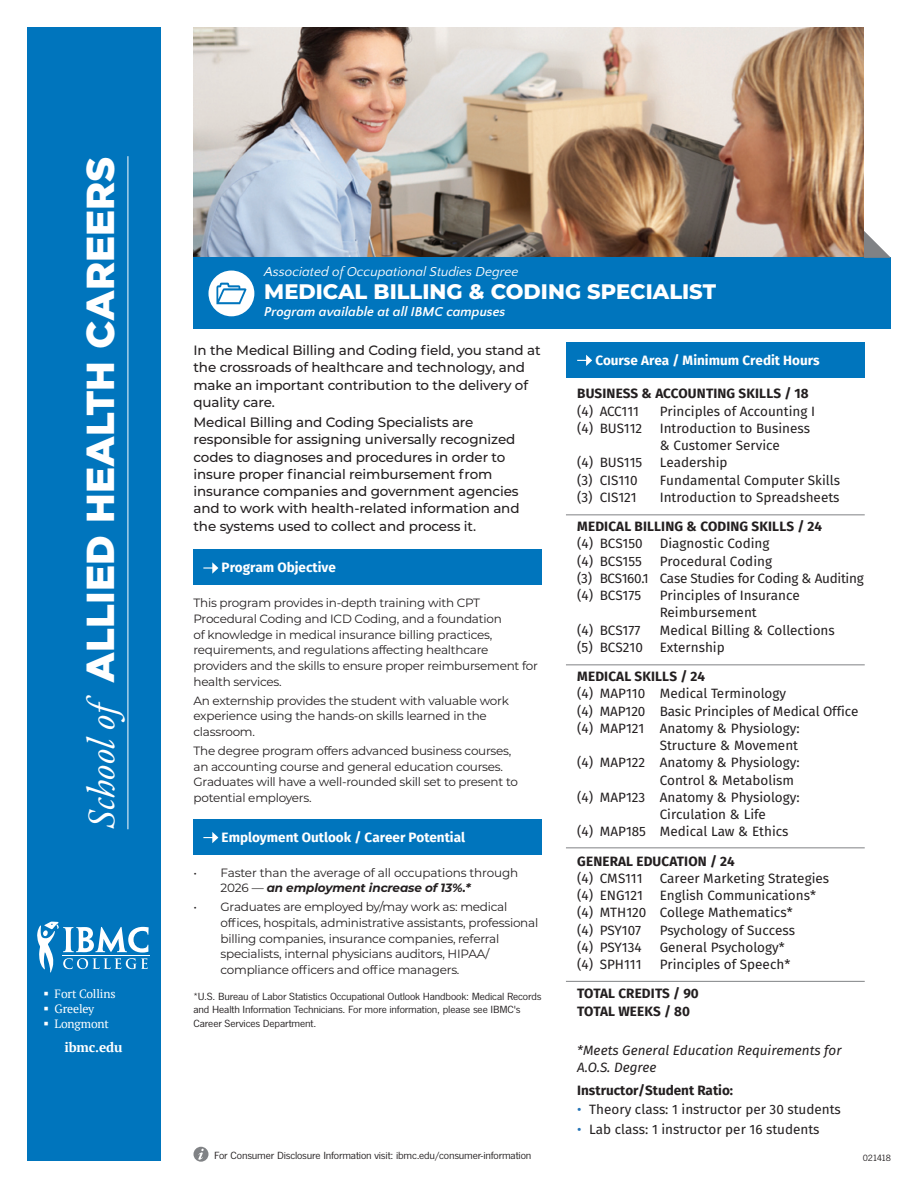
<style>
.page{position:relative;width:918px;height:1188px;background:#fff}
.page>*{position:absolute;margin:0;border:0;box-sizing:border-box;transform-origin:0 0}
.t1{font:900 39px "Gotham HTF";color:#fff}
.Heading_3{font:800 21px "Montserrat";color:#fff}
.Sans_Serif_Normal{font:13.5px "Fira Sans";color:#231f20}
.Serif_Normal{font:500 13.5px/17.2px "Montserrat";letter-spacing:-.01em;color:#231f20}
.Sans_Serif_Normal_Bo{font:700 13.5px "Fira Sans";letter-spacing:.01em;color:#231f20}
.Sans_Serif_Normal_Bo-2{font:700 13.5px "Fira Sans";color:#fff}
.Sans_Serif_Normal-2{font:italic 13.5px/17.2px "Fira Sans";color:#231f20}
.Sans_Serif_Normal-3{font:13.5px "Fira Sans";letter-spacing:-.02em;color:#231f20}
.Serif_Normal_Emphasi{font:italic 13.5px "Quattrocento Sans";color:#fff}
.Serif_Normal_Emphasi-2{font:italic 700 13.5px "Quattrocento Sans";color:#fff}
.Sans_Serif_Normal-4{font:700 13.5px "Fira Sans";letter-spacing:.01em;color:#231f20}
.Serif_Normal-2{font:700 13.5px "PT Serif";letter-spacing:-.01em;color:#fff}
.Serif_Normal-3{font:12px/15.8px "Montserrat";letter-spacing:-.02em;color:#231f20}
.Serif_Normal-4{font:12px "PT Serif";letter-spacing:-.01em;color:#fff}
.t2{font:10.8px/13.5px "News Gothic FS";letter-spacing:-.015em;color:#231f20;scale:1.11 1}
.t3{font:9.45px "News Gothic FS";letter-spacing:-.055em;color:#231f20;scale:1.11 1}
.s1{font-family:"Garamond Premr Pro";font-weight:400;font-style:italic}
.s2{font-weight:700;font-style:italic}
.s3{color:#2574b7}
</style>
<div class="page">
<div style="left:27px;top:27px;width:133px;height:1134px;background:#0075bd"></div>
<hr style="left:128px;top:156px;width:1px;height:673px;background:#fff">
<svg style="left:37px;top:921px;width:112px;height:52px"></svg>
<hr style="left:63px;top:955px;width:87px;height:1px;background:#fff">
<div style="left:194px;top:1147px;width:14px;height:15px;background:#808285;border-radius:50%"></div>
<svg style="left:198px;top:1149px;width:6px;height:11px"></svg>
<div style="left:194px;top:550px;width:348px;height:35px;background:#0075bd"></div>
<svg style="left:203px;top:562px;width:15px;height:12px"></svg>
<div style="left:194px;top:819px;width:348px;height:35px;background:#0075bd"></div>
<svg style="left:203px;top:832px;width:15px;height:11px"></svg>
<img style="left:194px;top:27px;width:670px;height:231px">
<div style="left:194px;top:258px;width:697px;height:71px;background:#0075bd"></div>
<svg style="left:864px;top:231px;width:27px;height:27px"></svg>
<div style="left:208px;top:271px;width:46px;height:45px;background:#fff;border-radius:50%"></div>
<div style="left:566px;top:342px;width:299px;height:35px;background:#0075bd"></div>
<svg style="left:577px;top:355px;width:15px;height:11px"></svg>
<hr style="left:566px;top:981px;width:299px;height:1px;background:#808285">
<hr style="left:566px;top:847px;width:299px;height:1px;background:#808285">
<hr style="left:566px;top:664px;width:299px;height:1px;background:#808285">
<hr style="left:566px;top:514px;width:299px;height:1px;background:#808285">
<svg style="left:216px;top:283px;width:30px;height:21px"></svg>
<p class="t1" style="left:78px;top:829px;width:675px;rotate:-90deg"><span class="s1">School of</span> ALLIED HEALTH CAREERS</p>
<p class="Serif_Normal-4" style="left:43px;top:986px;width:74px">▪ Fort Collins</p>
<p class="Serif_Normal-4" style="left:43px;top:1001px;width:52px">▪ Greeley</p>
<p class="Serif_Normal-4" style="left:43px;top:1016px;width:67px">▪ Longmont</p>
<p class="Serif_Normal-2" style="left:64px;top:1039px;width:60px">ibmc.edu</p>
<p class="Serif_Normal_Emphasi" style="left:264px;top:264px;width:256px">Associated of Occupational Studies Degree</p>
<p class="Heading_3" style="left:264px;top:276px;width:453px">MEDICAL BILLING &amp; CODING SPECIALIST</p>
<p class="Serif_Normal_Emphasi-2" style="left:264px;top:305px;width:243px">Program available at all IBMC campuses</p>
<p class="Sans_Serif_Normal_Bo-2" style="left:595px;top:350px;width:226px">Course Area / Minimum Credit Hours</p>
<p class="Serif_Normal" style="left:194px;top:341px;width:349px">In the Medical Billing and Coding field, you stand at the crossroads of healthcare and technology, and make an important contribution to the delivery of quality care.</p>
<p class="Serif_Normal" style="left:194px;top:413px;width:328px">Medical Billing and Coding Specialists are responsible for assigning universally recognized codes to diagnoses and procedures in order to insure proper financial reimbursement from insurance companies and government agencies and to work with health-related information and the systems used to collect and process it.</p>
<p class="Sans_Serif_Normal_Bo" style="left:577px;top:384px;width:233px">BUSINESS &amp; ACCOUNTING SKILLS / 18</p>
<p class="Sans_Serif_Normal" style="left:577px;top:402px;width:63px">(4) ACC111</p>
<p class="Sans_Serif_Normal" style="left:660px;top:402px;width:157px">Principles of Accounting I</p>
<p class="Sans_Serif_Normal" style="left:577px;top:419px;width:67px">(4) BUS112</p>
<p class="Sans_Serif_Normal" style="left:660px;top:419px;width:152px">Introduction to Business</p>
<p class="Sans_Serif_Normal" style="left:660px;top:436px;width:122px">&amp; Customer Service</p>
<p class="Sans_Serif_Normal" style="left:577px;top:453px;width:67px">(4) BUS115</p>
<p class="Sans_Serif_Normal" style="left:660px;top:453px;width:69px">Leadership</p>
<p class="Sans_Serif_Normal" style="left:577px;top:471px;width:62px">(3) CIS110</p>
<p class="Sans_Serif_Normal" style="left:660px;top:471px;width:182px">Fundamental Computer Skills</p>
<p class="Sans_Serif_Normal" style="left:577px;top:488px;width:61px">(3) CIS121</p>
<p class="Sans_Serif_Normal" style="left:660px;top:488px;width:181px">Introduction to Spreadsheets</p>
<p class="Sans_Serif_Normal_Bo" style="left:577px;top:517px;width:246px">MEDICAL BILLING &amp; CODING SKILLS / 24</p>
<p class="Sans_Serif_Normal" style="left:577px;top:534px;width:67px">(4) BCS150</p>
<p class="Sans_Serif_Normal" style="left:660px;top:534px;width:111px">Diagnostic Coding</p>
<p class="Sans_Serif_Normal" style="left:577px;top:552px;width:66px">(4) BCS155</p>
<p class="Sans_Serif_Normal" style="left:660px;top:552px;width:114px">Procedural Coding</p>
<p class="Sans_Serif_Normal-3" style="left:577px;top:569px;width:288px">(3) BCS160.1 Case Studies for Coding &amp; Auditing</p>
<p class="Sans_Serif_Normal" style="left:577px;top:586px;width:65px">(4) BCS175</p>
<p class="Sans_Serif_Normal" style="left:660px;top:586px;width:142px">Principles of Insurance</p>
<p class="Sans_Serif_Normal" style="left:660px;top:603px;width:99px">Reimbursement</p>
<p class="Sans_Serif_Normal" style="left:577px;top:621px;width:65px">(4) BCS177</p>
<p class="Sans_Serif_Normal" style="left:660px;top:621px;width:177px">Medical Billing &amp; Collections</p>
<p class="Sans_Serif_Normal" style="left:577px;top:638px;width:149px">(5) BCS210 Externship</p>
<p class="Sans_Serif_Normal-4" style="left:577px;top:667px;width:129px">MEDICAL SKILLS / 24</p>
<p class="Sans_Serif_Normal" style="left:577px;top:684px;width:210px">(4) MAP110 Medical Terminology</p>
<p class="Sans_Serif_Normal" style="left:577px;top:702px;width:283px">(4) MAP120 Basic Principles of Medical Office</p>
<p class="Sans_Serif_Normal" style="left:577px;top:719px;width:224px">(4) MAP121 Anatomy &amp; Physiology:</p>
<p class="Sans_Serif_Normal" style="left:660px;top:736px;width:140px">Structure &amp; Movement</p>
<p class="Sans_Serif_Normal" style="left:577px;top:753px;width:224px">(4) MAP122 Anatomy &amp; Physiology:</p>
<p class="Sans_Serif_Normal" style="left:660px;top:771px;width:136px">Control &amp; Metabolism</p>
<p class="Sans_Serif_Normal" style="left:577px;top:788px;width:224px">(4) MAP123 Anatomy &amp; Physiology:</p>
<p class="Sans_Serif_Normal" style="left:660px;top:805px;width:108px">Circulation &amp; Life</p>
<p class="Sans_Serif_Normal" style="left:577px;top:822px;width:213px">(4) MAP185 Medical Law &amp; Ethics</p>
<p class="Sans_Serif_Normal_Bo" style="left:577px;top:852px;width:159px">GENERAL EDUCATION / 24</p>
<p class="Sans_Serif_Normal" style="left:577px;top:869px;width:67px">(4) CMS111</p>
<p class="Sans_Serif_Normal" style="left:660px;top:869px;width:171px">Career Marketing Strategies</p>
<p class="Sans_Serif_Normal" style="left:577px;top:886px;width:240px">(4) ENG121 English Communications*</p>
<p class="Sans_Serif_Normal" style="left:577px;top:903px;width:217px">(4) MTH120 College Mathematics*</p>
<p class="Sans_Serif_Normal" style="left:577px;top:921px;width:66px">(4) PSY107</p>
<p class="Sans_Serif_Normal" style="left:660px;top:921px;width:137px">Psychology of Success</p>
<p class="Sans_Serif_Normal" style="left:577px;top:938px;width:66px">(4) PSY134</p>
<p class="Sans_Serif_Normal" style="left:660px;top:938px;width:126px">General Psychology*</p>
<p class="Sans_Serif_Normal" style="left:577px;top:955px;width:66px">(4) SPH111</p>
<p class="Sans_Serif_Normal" style="left:660px;top:955px;width:132px">Principles of Speech*</p>
<p class="Sans_Serif_Normal_Bo" style="left:577px;top:984px;width:123px">TOTAL CREDITS / 90</p>
<p class="Sans_Serif_Normal_Bo" style="left:577px;top:1002px;width:114px">TOTAL WEEKS / 80</p>
<p class="Sans_Serif_Normal_Bo-2" style="left:222px;top:558px;width:116px">Program Objective</p>
<p class="Serif_Normal-3" style="left:194px;top:595px;width:346px">This program provides in-depth training with CPT Procedural Coding and ICD Coding, and a foundation<br>of knowledge in medical insurance billing practices, requirements, and regulations affecting healthcare providers and the skills to ensure proper reimbursement for health services.</p>
<p class="Serif_Normal-3" style="left:194px;top:692px;width:317px">An externship provides the student with valuable work experience using the hands-on skills learned in the classroom.</p>
<p class="Serif_Normal-3" style="left:194px;top:742px;width:326px">The degree program offers advanced business courses, an accounting course and general education courses.<br>Graduates will have a well-rounded skill set to present to potential employers.</p>
<p class="Sans_Serif_Normal_Bo-2" style="left:222px;top:828px;width:245px">Employment Outlook / Career Potential</p>
<p class="Serif_Normal-3" style="left:220px;top:864px;width:299px;text-indent:-27px">• Faster than the average of all occupations through<br>2026 — <span class="s2">an employment increase of 13%.*</span></p>
<p class="Serif_Normal-3" style="left:220px;top:899px;width:319px;text-indent:-27px">• Graduates are employed by/may work as: medical offices, hospitals, administrative assistants, professional billing companies, insurance companies, referral specialists, internal physicians auditors, HIPAA/ compliance officers and office managers.</p>
<p class="t2" style="left:194px;top:989px;width:315px">*U.S. Bureau of Labor Statistics Occupational Outlook Handbook: Medical Records and Health Information Technicians. For more information, please see IBMC's<br>Career Services Department.</p>
<p class="t2" style="left:214px;top:1149px;width:287px">For Consumer Disclosure Information visit: ibmc.edu/consumer-information</p>
<p class="Sans_Serif_Normal-2" style="left:577px;top:1042px;width:266px">*Meets General Education Requirements for<br>A.O.S. Degree</p>
<p class="Sans_Serif_Normal_Bo" style="left:577px;top:1081px;width:157px">Instructor/Student Ratio:</p>
<p class="Sans_Serif_Normal" style="left:577px;top:1100px;width:265px"><span class="s3">•</span> Theory class: 1 instructor per 30 students</p>
<p class="Sans_Serif_Normal" style="left:577px;top:1120px;width:244px"><span class="s3">•</span> Lab class: 1 instructor per 16 students</p>
<p class="t3" style="left:863px;top:1153px;width:27px">021418</p>
</div>
